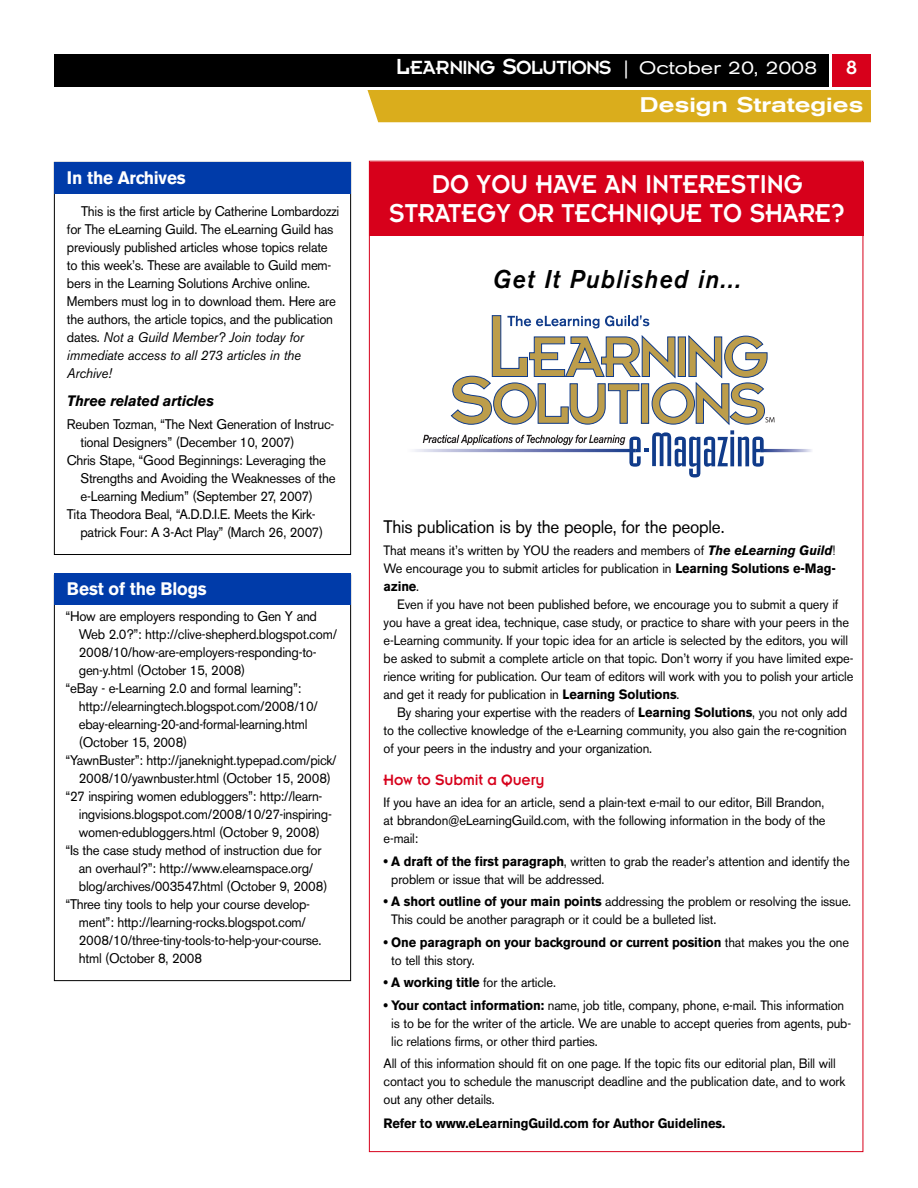
<style>
.page{position:relative;width:918px;height:1188px;background:#fff}
.page>*{position:absolute;margin:0;border:0;box-sizing:border-box;transform-origin:0 0}
.t1{font:28.5px/28.5px "Insignia";color:#fff;text-align:center;scale:.9 1}
.t2{font:italic 500 25.5px "Akzidenz Grotesk BE";letter-spacing:.055em;color:#000;scale:.95 1}
.t3{font:21px "Insignia";letter-spacing:-.055em;color:#fff}
.t4{font:500 expanded 21px "Akzidenz Grotesk BE";color:#fff}
.t5{font:18px "Akzidenz Grotesk BE";letter-spacing:-.01em;color:#000;scale:.95 1}
.t6{font:700 18px "Akzidenz Grotesk BE";letter-spacing:-.01em;color:#fff;scale:.95 1}
.t7{font:16.5px "Insignia";letter-spacing:-.01em;color:#d7001b;scale:.95 1}
.t8{font:italic 700 15px "Akzidenz Grotesk BE";letter-spacing:-.01em;color:#000;scale:.95 1}
.t9{font:13.8px/18px "Akzidenz Grotesk BE";letter-spacing:-.02em;color:#000;scale:.95 1}
.t10{font:13.5px/18px "Akzidenz Grotesk BE";letter-spacing:-.01em;color:#000;scale:.95 1}
.t11{font:700 13.5px/18px "Akzidenz Grotesk BE";letter-spacing:-.01em;color:#000;scale:.95 1}
.s1{font-style:italic}
.s2{font-size:24px}
.s3{font-family:"Akzidenz Grotesk BE";font-size:18px}
.s4{font-family:"Akzidenz Grotesk BE";font-stretch:expanded;font-size:18px}
.s5{font-weight:700;font-style:italic}
.s6{font-weight:700}
.s7{font-weight:400}
</style>
<div class="page">
<div style="left:54px;top:54px;width:774px;height:32px;background:#000"></div>
<div style="left:833px;top:54px;width:38px;height:32px;background:#d7001b"></div>
<div style="left:368px;top:90px;width:503px;height:32px;background:#daad1c"></div>
<div style="left:370px;top:162px;width:494px;height:73px;background:#d7001b"></div>
<hr style="left:406px;top:449px;width:230px;height:3px;background:#f4f4f9">
<svg style="left:775px;top:449px;width:37px;height:3px"></svg>
<svg style="left:423px;top:315px;width:352px;height:162px"></svg>
<div style="left:54px;top:162px;width:297px;height:31px;background:#003ba9"></div>
<div style="left:54px;top:573px;width:297px;height:32px;background:#003ba9"></div>
<h3 class="t6" style="left:67px;top:170px;width:126px">In the Archives</h3>
<p class="t9" style="left:67px;top:203px;width:288px;text-indent:14px">This is the first article by Catherine Lombardozzi for The eLearning Guild. The eLearning Guild has previously published articles whose topics relate to this week’s. These are available to Guild mem&shy;bers in the Learning Solutions Archive online.<br>Members must log in to download them. Here are the authors, the article topics, and the publication dates. <span class="s1">Not a Guild Member? Join today for immediate access to all 273 articles in the Archive!</span></p>
<p class="t8" style="left:67px;top:395px;width:156px">Three related articles</p>
<p class="t9" style="left:67px;top:416px;width:283px">Reuben Tozman, “The Next Generation of Instruc-</p>
<p class="t9" style="left:80px;top:434px;width:227px">tional Designers” (December 10, 2007)</p>
<p class="t9" style="left:67px;top:452px;width:274px">Chris Stape, “Good Beginnings: Leveraging the</p>
<p class="t9" style="left:80px;top:470px;width:270px">Strengths and Avoiding the Weaknesses of the</p>
<p class="t9" style="left:80px;top:488px;width:246px">e-Learning Medium” (September 27, 2007)</p>
<p class="t9" style="left:67px;top:506px;width:263px">Tita Theodora Beal, “A.D.D.I.E. Meets the Kirk-</p>
<p class="t9" style="left:80px;top:524px;width:257px">patrick Four: A 3-Act Play” (March 26, 2007)</p>
<h3 class="t6" style="left:67px;top:582px;width:149px">Best of the Blogs</h3>
<p class="t9" style="left:65px;top:608px;width:266px">“How are employers responding to Gen Y and</p>
<p class="t9" style="left:79px;top:626px;width:273px">Web 2.0?”: http://clive-shepherd.blogspot.com/</p>
<p class="t9" style="left:79px;top:644px;width:252px">2008/10/how-are-employers-responding-to-</p>
<p class="t9" style="left:79px;top:662px;width:177px">gen-y.html (October 15, 2008)</p>
<p class="t9" style="left:65px;top:680px;width:250px">“eBay - e-Learning 2.0 and formal learning”:</p>
<p class="t9" style="left:79px;top:698px;width:253px">http://elearningtech.blogspot.com/2008/10/</p>
<p class="t9" style="left:79px;top:716px;width:242px">ebay-elearning-20-and-formal-learning.html</p>
<p class="t9" style="left:79px;top:734px;width:116px">(October 15, 2008)</p>
<p class="t9" style="left:65px;top:752px;width:287px">“YawnBuster”: http://janeknight.typepad.com/pick/</p>
<p class="t9" style="left:79px;top:770px;width:267px">2008/10/yawnbuster.html (October 15, 2008)</p>
<p class="t9" style="left:65px;top:788px;width:272px">“27 inspiring women edubloggers”: http://learn-</p>
<p class="t9" style="left:79px;top:806px;width:268px">ingvisions.blogspot.com/2008/10/27-inspiring-</p>
<p class="t9" style="left:79px;top:824px;width:255px">women-edubloggers.html (October 9, 2008)</p>
<p class="t9" style="left:65px;top:842px;width:271px">“Is the case study method of instruction due for</p>
<p class="t9" style="left:79px;top:860px;width:248px">an overhaul?”: http://www.elearnspace.org/</p>
<p class="t9" style="left:79px;top:878px;width:263px">blog/archives/003547.html (October 9, 2008)</p>
<p class="t9" style="left:65px;top:896px;width:259px">“Three tiny tools to help your course develop-</p>
<p class="t9" style="left:79px;top:914px;width:241px">ment”: http://learning-rocks.blogspot.com/</p>
<p class="t9" style="left:79px;top:932px;width:257px">2008/10/three-tiny-tools-to-help-your-course.</p>
<p class="t9" style="left:79px;top:950px;width:131px">html (October 8, 2008</p>
<h3 class="t3" style="left:396px;top:60px;width:423px"><span class="s2">L</span>EARNING <span class="s2">S</span>OLUTIONS <span class="s3">|</span> <span class="s4">October 20, 2008</span></h3>
<h3 class="t3" style="left:846px;top:61px;width:13px">8</h3>
<h3 class="t4" style="left:640px;top:97px;width:225px">Design Strategies</h3>
<h1 class="t1" style="left:389px;top:173px;width:508px">DO YOU HAVE AN INTERESTING<br>STRATEGY OR TECHNIQUE TO SHARE?</h1>
<h2 class="t2" style="left:493px;top:269px;width:263px">Get It Published in...</h2>
<h3 class="t5" style="left:384px;top:520px;width:360px">This publication is by the people, for the people.</h3>
<p class="t10" style="left:384px;top:543px;width:478px;text-align:justify">That means it’s written by YOU the readers and members of <span class="s5">The eLearning Guild</span>!<br>We encourage you to submit articles for publication in <span class="s6">Learning Solutions e-Mag&shy;azine</span>.</p>
<p class="t10" style="left:384px;top:597px;width:496px;text-indent:14px">Even if you have not been published before, we encourage you to submit a query if you have a great idea, technique, case study, or practice to share with your peers in the e-Learning community. If your topic idea for an article is selected by the editors, you will be asked to submit a complete article on that topic. Don’t worry if you have limited expe&shy;rience writing for publication. Our team of editors will work with you to polish your article and get it ready for publication in <span class="s6">Learning Solutions</span>.</p>
<p class="t10" style="left:384px;top:705px;width:490px;text-align:justify;text-indent:14px">By sharing your expertise with the readers of <span class="s6">Learning Solutions</span>, you not only add to the collective knowledge of the e-Learning community, you also gain the re-cognition of your peers in the industry and your organization.</p>
<p class="t7" style="left:384px;top:775px;width:171px">How to Submit a Query</p>
<p class="t10" style="left:384px;top:795px;width:467px;text-align:justify">If you have an idea for an article, send a plain-text e-mail to our editor, Bill Brandon, at bbrandon@eLearningGuild.com, with the following information in the body of the e-mail:</p>
<p class="t10" style="left:391px;top:854px;width:484px;text-indent:-8px"><span class="s5">•</span> <span class="s6">A draft of the first paragraph</span>, written to grab the reader’s attention and identify the problem or issue that will be addressed.</p>
<p class="t10" style="left:391px;top:894px;width:486px;text-indent:-8px"><span class="s5">•</span> <span class="s6">A short outline of your main points</span> addressing the problem or resolving the issue.<br>This could be another paragraph or it could be a bulleted list.</p>
<p class="t11" style="left:391px;top:934px;width:483px;text-indent:-8px"><span class="s1">•</span> One paragraph on your background or current position <span class="s7">that makes you the one to tell this story.</span></p>
<p class="t10" style="left:384px;top:975px;width:183px"><span class="s5">•</span> <span class="s6">A working title</span> for the article.</p>
<p class="t10" style="left:391px;top:998px;width:485px;text-indent:-8px"><span class="s5">•</span> <span class="s6">Your contact information:</span> name, job title, company, phone, e-mail. This information is to be for the writer of the article. We are unable to accept queries from agents, pub&shy;lic relations firms, or other third parties.</p>
<p class="t10" style="left:384px;top:1056px;width:487px">All of this information should fit on one page. If the topic fits our editorial plan, Bill will contact you to schedule the manuscript deadline and the publication date, and to work out any other details.</p>
<p class="t11" style="left:384px;top:1116px;width:361px">Refer to www.eLearningGuild.com for Author Guidelines.</p>
</div>
